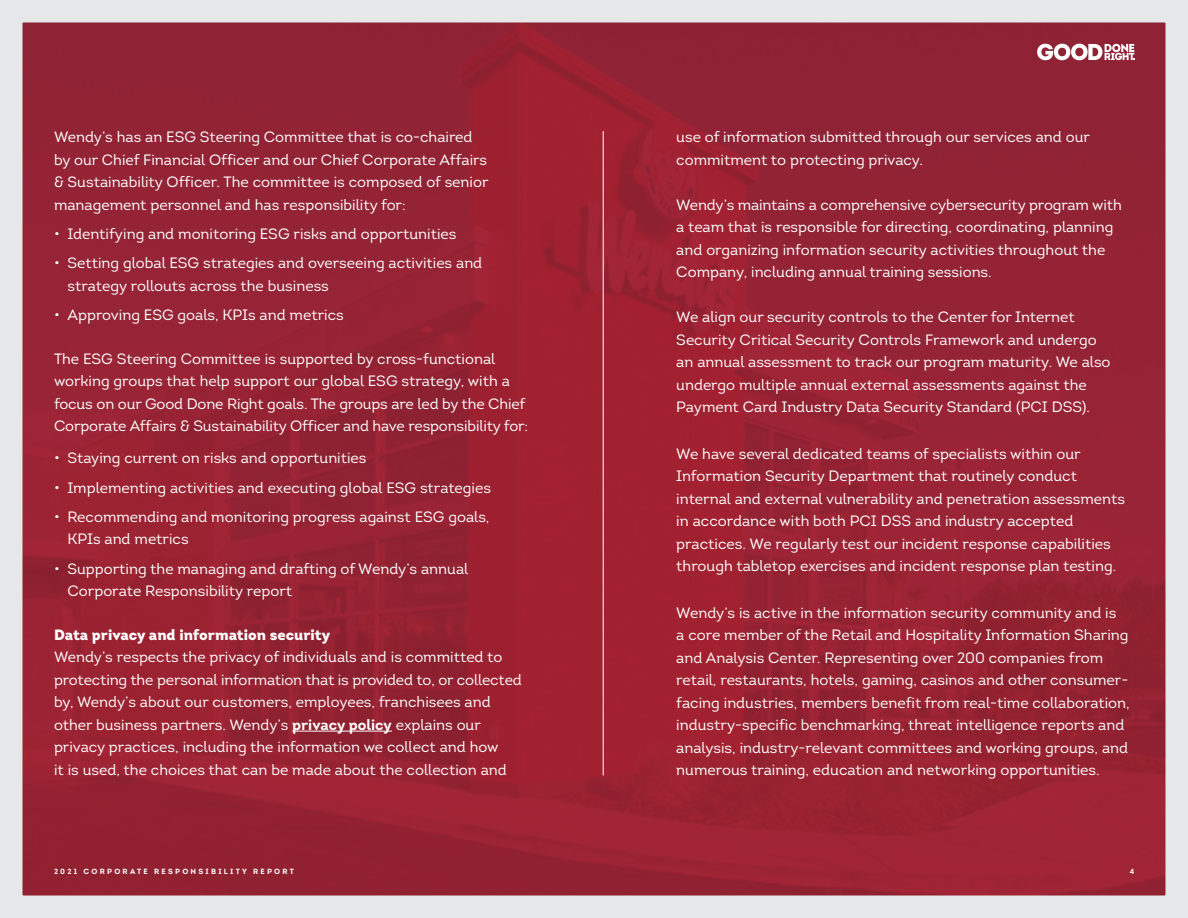
<style>
.page{position:relative;width:1188px;height:918px;background:#fff}
.page>*{position:absolute;margin:0;border:0;box-sizing:border-box;transform-origin:0 0}
.t1{font:15px/22.5px "Intro";color:#fff}
.t2{font:900 15px "Intro";color:#fff}
.t3{font:700 7.5px "Intro";letter-spacing:.3em;color:#fff}
.s1{font-weight:700}
</style>
<div class="page">
<img style="left:23px;top:23px;width:1142px;height:872px">
<hr style="left:292px;top:731px;width:100px;height:1px;background:#fff">
<hr style="left:603px;top:131px;width:1px;height:645px;background:#fff">
<svg style="left:1037px;top:44px;width:97px;height:16px"></svg>
<div style="left:0;top:0;width:1188px;height:918px;border:22px solid #e6e7e8"></div>
<p class="t1" style="left:54px;top:126px;width:436px">Wendy’s has an ESG Steering Committee that is co-chaired by our Chief Financial Officer and our Chief Corporate Affairs &amp; Sustainability Officer. The committee is composed of senior management personnel and has responsibility for:</p>
<p class="t1" style="left:54px;top:223px;width:404px">• Identifying and monitoring ESG risks and opportunities</p>
<p class="t1" style="left:68px;top:252px;width:416px;text-indent:-14px">• Setting global ESG strategies and overseeing activities and strategy rollouts across the business</p>
<p class="t1" style="left:54px;top:304px;width:291px">• Approving ESG goals, KPIs and metrics</p>
<p class="t1" style="left:54px;top:347px;width:476px">The ESG Steering Committee is supported by cross-functional working groups that help support our global ESG strategy, with a focus on our Good Done Right goals. The groups are led by the Chief Corporate Affairs &amp; Sustainability Officer and have responsibility for:</p>
<p class="t1" style="left:54px;top:447px;width:314px">• Staying current on risks and opportunities</p>
<p class="t1" style="left:54px;top:476px;width:439px">• Implementing activities and executing global ESG strategies</p>
<p class="t1" style="left:68px;top:505px;width:424px;text-indent:-14px">• Recommending and monitoring progress against ESG goals,<br>KPIs and metrics</p>
<p class="t1" style="left:68px;top:557px;width:402px;text-indent:-14px">• Supporting the managing and drafting of Wendy’s annual<br>Corporate Responsibility report</p>
<p class="t2" style="left:54px;top:624px;width:278px">Data privacy and information security</p>
<p class="t1" style="left:54px;top:646px;width:469px">Wendy’s respects the privacy of individuals and is committed to protecting the personal information that is provided to, or collected by, Wendy’s about our customers, employees, franchisees and other business partners. Wendy’s <span class="s1">privacy policy</span> explains our privacy practices, including the information we collect and how<br>it is used, the choices that can be made about the collection and</p>
<p class="t1" style="left:676px;top:126px;width:415px">use of information submitted through our services and our commitment to protecting privacy.</p>
<p class="t1" style="left:676px;top:193px;width:447px">Wendy’s maintains a comprehensive cybersecurity program with a team that is responsible for directing, coordinating, planning and organizing information security activities throughout the Company, including annual training sessions.</p>
<p class="t1" style="left:676px;top:306px;width:436px">We align our security controls to the Center for Internet Security Critical Security Controls Framework and undergo an annual assessment to track our program maturity. We also undergo multiple annual external assessments against the Payment Card Industry Data Security Standard (PCI DSS).</p>
<p class="t1" style="left:676px;top:442px;width:450px">We have several dedicated teams of specialists within our Information Security Department that routinely conduct internal and external vulnerability and penetration assessments in accordance with both PCI DSS and industry accepted practices. We regularly test our incident response capabilities through tabletop exercises and incident response plan testing.</p>
<p class="t1" style="left:676px;top:601px;width:455px">Wendy’s is active in the information security community and is<br>a core member of the Retail and Hospitality Information Sharing and Analysis Center. Representing over 200 companies from retail, restaurants, hotels, gaming, casinos and other consumer&shy;facing industries, members benefit from real-time collaboration, industry-specific benchmarking, threat intelligence reports and analysis, industry-relevant committees and working groups, and numerous training, education and networking opportunities.</p>
<p class="t3" style="left:54px;top:867px;width:241px">2021 CORPORATE RESPONSIBILITY REPORT</p>
<p class="t3" style="left:1130px;top:867px;width:6px">4</p>
</div>
